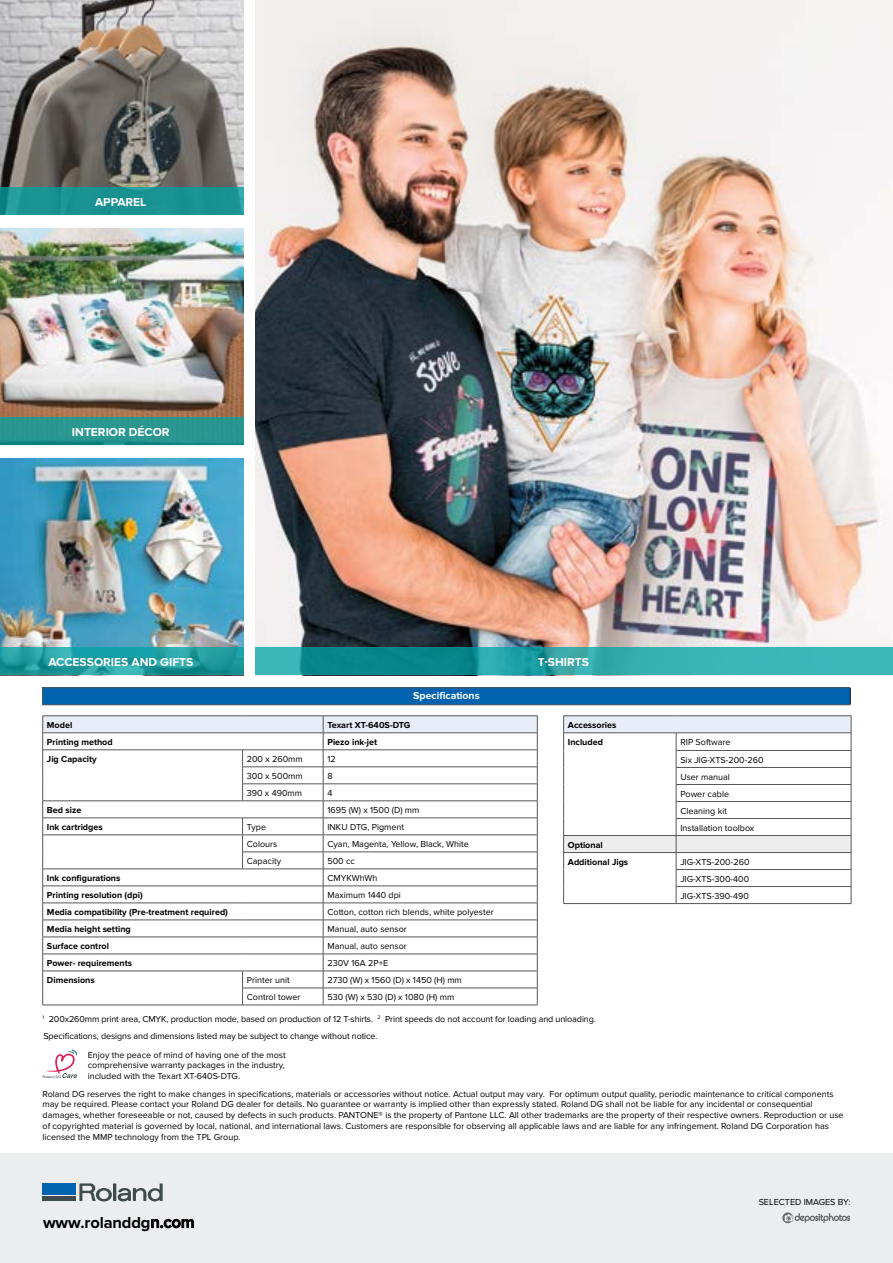
<style>
.page{position:relative;width:893px;height:1263px;background:#fff}
.page>*{position:absolute;margin:0;border:0;box-sizing:border-box;transform-origin:0 0}
.t1{font:700 16.5px "Proxima Nova";letter-spacing:-.01em;color:#000}
.t2{font:700 12px "Proxima Nova A";color:#fff}
.t3{font:700 10.5px "Proxima Nova";color:#fff}
.t4{font:9px/17.1px "Proxima Nova";color:#000}
.t5{font:700 9px/17.4px "Proxima Nova";color:#000}
.s1{font-weight:600}
</style>
<div class="page">
<img style="left:255px;top:0;width:638px;height:647px">
<img style="left:0;top:0;width:244px;height:187px">
<img style="left:0;top:228px;width:244px;height:189px">
<img style="left:0;top:458px;width:244px;height:189px">
<svg style="left:0;top:417px;width:244px;height:28px;background:#26948e"></svg>
<svg style="left:0;top:187px;width:244px;height:28px;background:#1a9293"></svg>
<svg style="left:0;top:647px;width:244px;height:28px;background:#1f9ca0"></svg>
<svg style="left:255px;top:647px;width:638px;height:28px;background:#29a3a6"></svg>
<div style="left:0;top:1153px;width:893px;height:110px;background:#ebedee"></div>
<svg style="left:43px;top:1049px;width:34px;height:29px"></svg>
<hr style="left:113px;top:1183px;width:3px;height:18px;background:#404b4e">
<svg style="left:118px;top:1183px;width:45px;height:19px"></svg>
<svg style="left:79px;top:1183px;width:33px;height:18px"></svg>
<hr style="left:43px;top:1197px;width:33px;height:4px;background:#404b4e">
<div style="left:43px;top:1183px;width:33px;height:12px;background:#0063af"></div>
<svg style="left:782px;top:1212px;width:68px;height:11px"></svg>
<svg style="left:42px;top:716px;width:496px;height:289px"></svg>
<hr style="left:323px;top:1005px;width:214px;height:1px;background:#575756">
<hr style="left:43px;top:732px;width:200px;height:1px;background:#575756">
<hr style="left:243px;top:732px;width:80px;height:1px;background:#575756">
<hr style="left:43px;top:749px;width:200px;height:1px;background:#575756">
<hr style="left:43px;top:800px;width:200px;height:1px;background:#575756">
<hr style="left:43px;top:817px;width:200px;height:1px;background:#575756">
<hr style="left:43px;top:835px;width:200px;height:1px;background:#575756">
<hr style="left:43px;top:869px;width:200px;height:1px;background:#575756">
<hr style="left:43px;top:886px;width:200px;height:1px;background:#575756">
<hr style="left:243px;top:886px;width:80px;height:1px;background:#575756">
<hr style="left:43px;top:903px;width:200px;height:1px;background:#575756">
<hr style="left:243px;top:903px;width:80px;height:1px;background:#575756">
<hr style="left:43px;top:920px;width:200px;height:1px;background:#575756">
<hr style="left:243px;top:920px;width:80px;height:1px;background:#575756">
<hr style="left:43px;top:937px;width:200px;height:1px;background:#575756">
<hr style="left:243px;top:937px;width:80px;height:1px;background:#575756">
<hr style="left:43px;top:954px;width:200px;height:1px;background:#575756">
<hr style="left:243px;top:954px;width:80px;height:1px;background:#575756">
<hr style="left:43px;top:971px;width:200px;height:1px;background:#575756">
<hr style="left:43px;top:1005px;width:200px;height:1px;background:#575756">
<hr style="left:243px;top:749px;width:80px;height:1px;background:#575756">
<hr style="left:242px;top:766px;width:81px;height:1px;background:#575756">
<hr style="left:242px;top:783px;width:81px;height:1px;background:#575756">
<hr style="left:243px;top:800px;width:80px;height:1px;background:#575756">
<hr style="left:243px;top:817px;width:80px;height:1px;background:#575756">
<hr style="left:243px;top:835px;width:80px;height:1px;background:#575756">
<hr style="left:242px;top:852px;width:81px;height:1px;background:#575756">
<hr style="left:243px;top:869px;width:80px;height:1px;background:#575756">
<hr style="left:243px;top:971px;width:80px;height:1px;background:#575756">
<hr style="left:242px;top:988px;width:81px;height:1px;background:#575756">
<hr style="left:243px;top:1005px;width:80px;height:1px;background:#575756">
<hr style="left:43px;top:715px;width:200px;height:1px;background:#575756">
<hr style="left:243px;top:715px;width:80px;height:1px;background:#575756">
<hr style="left:323px;top:715px;width:214px;height:1px;background:#575756">
<hr style="left:563px;top:903px;width:113px;height:1px;background:#575756">
<hr style="left:676px;top:903px;width:175px;height:1px;background:#575756">
<hr style="left:563px;top:715px;width:113px;height:1px;background:#575756">
<hr style="left:676px;top:715px;width:175px;height:1px;background:#575756">
<svg style="left:563px;top:716px;width:289px;height:187px"></svg>
<div style="left:43px;top:688px;width:807px;height:17px;background:#0063af"></div>
<svg style="left:850px;top:688px;width:1px;height:17px"></svg>
<hr style="left:43px;top:687px;width:807px;height:1px;background:#575756">
<svg style="left:42px;top:688px;width:1px;height:17px"></svg>
<hr style="left:43px;top:704px;width:807px;height:1px;background:#575756">
<h2 class="t2" style="left:95px;top:195px;width:53px">APPAREL</h2>
<h2 class="t2" style="left:72px;top:425px;width:99px">INTERIOR DÉCOR</h2>
<h2 class="t2" style="left:48px;top:655px;width:146px">ACCESSORIES AND GIFTS</h2>
<p class="t3" style="left:413px;top:689px;width:68px">Specifications</p>
<h2 class="t2" style="left:538px;top:655px;width:52px">T-SHIRTS</h2>
<p class="t5" style="left:568px;top:716px;width:50px">Accessories<br>Included</p>
<p class="t5" style="left:47px;top:716px;width:27px">Model</p>
<p class="t5" style="left:327px;top:716px;width:85px">Texart XT-640S-DTG</p>
<p class="t5" style="left:47px;top:733px;width:67px">Printing method</p>
<p class="t5" style="left:327px;top:733px;width:51px">Piezo ink-jet</p>
<p class="t5" style="left:47px;top:750px;width:51px">Jig Capacity</p>
<p class="t4" style="left:247px;top:750px;width:57px">200 x 260mm</p>
<p class="t4" style="left:327px;top:750px;width:10px">12</p>
<p class="t4" style="left:247px;top:767px;width:57px">300 x 500mm</p>
<p class="t4" style="left:327px;top:767px;width:7px">8</p>
<p class="t4" style="left:247px;top:784px;width:57px">390 x 490mm</p>
<p class="t4" style="left:327px;top:784px;width:7px">4</p>
<p class="t5" style="left:47px;top:801px;width:36px">Bed size</p>
<p class="t4" style="left:327px;top:801px;width:94px">1695 (W) x 1500 (D) mm</p>
<p class="t5" style="left:47px;top:818px;width:57px">Ink cartridges</p>
<p class="t4" style="left:247px;top:818px;width:21px">Type</p>
<p class="t4" style="left:327px;top:818px;width:78px">INKU DTG, Pigment</p>
<p class="t4" style="left:247px;top:835px;width:32px">Colours</p>
<p class="t4" style="left:327px;top:835px;width:143px">Cyan, Magenta, Yellow, Black, White</p>
<p class="t4" style="left:247px;top:852px;width:36px">Capacity</p>
<p class="t4" style="left:327px;top:852px;width:29px">500 cc</p>
<p class="t5" style="left:47px;top:869px;width:75px">Ink configurations</p>
<p class="t4" style="left:327px;top:869px;width:51px">CMYKWhWh</p>
<p class="t5" style="left:47px;top:886px;width:97px">Printing resolution (dpi)</p>
<p class="t4" style="left:327px;top:886px;width:75px">Maximum 1440 dpi</p>
<p class="t5" style="left:47px;top:903px;width:182px">Media compatibility (Pre-treatment required)</p>
<p class="t4" style="left:327px;top:903px;width:168px">Cotton, cotton rich blends, white polyester</p>
<p class="t5" style="left:47px;top:920px;width:85px">Media height setting</p>
<p class="t4" style="left:327px;top:920px;width:81px">Manual, auto sensor</p>
<p class="t5" style="left:47px;top:937px;width:64px">Surface control</p>
<p class="t4" style="left:327px;top:937px;width:81px">Manual, auto sensor</p>
<p class="t5" style="left:47px;top:954px;width:87px">Power- requirements</p>
<p class="t4" style="left:327px;top:954px;width:62px">230V 16A 2P+E</p>
<p class="t5" style="left:47px;top:971px;width:49px">Dimensions</p>
<p class="t4" style="left:247px;top:972px;width:44px">Printer unit</p>
<p class="t4" style="left:327px;top:972px;width:136px">2730 (W) x 1560 (D) x 1450 (H) mm</p>
<p class="t4" style="left:247px;top:989px;width:55px">Control tower</p>
<p class="t4" style="left:327px;top:989px;width:128px">530 (W) x 530 (D) x 1080 (H) mm</p>
<p class="t4" style="left:43px;top:1011px;width:555px"><sup>1</sup> 200x260mm print area, CMYK, production mode, based on production of 12 T-shirts. <sup>2</sup> Print speeds do not account for loading and unloading.<br>Specifications, designs and dimensions listed may be subject to change without notice.</p>
<p class="t5" style="left:568px;top:836px;width:62px;line-height:17px">Optional<br>Additional Jigs</p>
<p class="t4" style="left:88px;top:1050px;width:199px;line-height:10.2px;text-align:justify">Enjoy the peace of mind of having one of the most comprehensive warranty packages in the industry, included with the Texart XT-640S-DTG.</p>
<p class="t4" style="left:680px;top:734px;width:85px">RIP Software<br>Six JIG-XTS-200-260<br>User manual<br>Power cable<br>Cleaning kit<br>Installation toolbox</p>
<p class="t4" style="left:680px;top:853px;width:71px;text-align:justify">JIG-XTS-200-260<br>JIG-XTS-300-400<br>JIG-XTS-390-490</p>
<p class="t4" style="left:43px;top:1088px;width:803px;line-height:10.8px">Roland DG reserves the right to make changes in specifications, materials or accessories without notice. Actual output may vary. For optimum output quality, periodic maintenance to critical components may be required. Please contact your Roland DG dealer for details. No guarantee or warranty is implied other than expressly stated. Roland DG shall not be liable for any incidental or consequential damages, whether foreseeable or not, caused by defects in such products. PANTONE® is the property of Pantone LLC. All other trademarks are the property of their respective owners. Reproduction or use of copyrighted material is governed by local, national, and international laws. Customers are responsible for observing all applicable laws and are liable for any infringement. Roland DG Corporation has licensed the MMP technology from the TPL Group.</p>
<h1 class="t1" style="left:43px;top:1210px;width:153px">www.rolanddg<span class="s1">n.com</span></h1>
<p class="t4" style="left:759px;top:1194px;width:93px">SELECTED IMAGES BY:</p>
</div>
